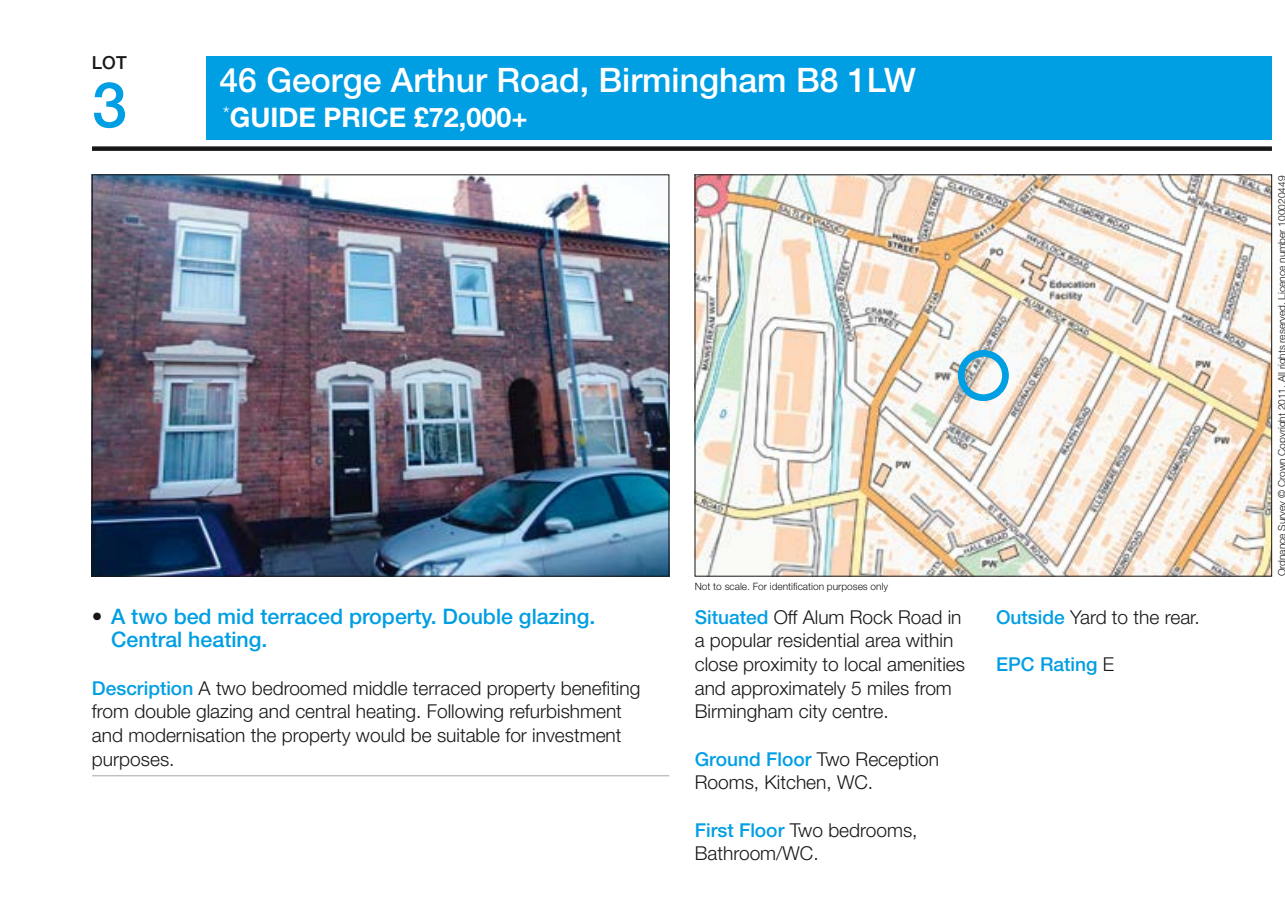
<style>
.page{position:relative;width:1285px;height:923px;background:#fff}
.page>*{position:absolute;margin:0;border:0;box-sizing:border-box;transform-origin:0 0}
.t1{font:500 63px "Helvetica Neue LT Std";color:#009ee3}
.t2{font:500 33.75px "Helvetica Neue LT Std";color:#fff}
.t3{font:700 27px "Helvetica Neue LT Std";color:#fff}
.t4{font:500 21.38px/23.6px "Helvetica Neue LT Std";color:#009ee3}
.t5{font:300 19.12px/23.6px "Helvetica Neue LT Std";color:#181716}
.t6{font:500 19.12px "Helvetica Neue LT Std";color:#009ee3}
.t7{font:500 18px "Helvetica Neue LT Std";color:#181716}
.t8{font:300 10.12px "Helvetica Neue LT Std";color:#181716}
.s1{color:#181716}
.s2{font-weight:500;color:#009ee3}
.s3{font-weight:300;color:#181716}
</style>
<div class="page">
<div style="left:207px;top:56px;width:1065px;height:84px;background:#009ee3"></div>
<div style="left:92px;top:146px;width:1180px;height:5px;background:#181716"></div>
<img style="left:94px;top:176px;width:573px;height:398px">
<img style="left:697px;top:176px;width:573px;height:398px">
<hr style="left:92px;top:775px;width:577px;height:1px;background:#b1b2b3">
<div style="left:958px;top:350px;width:51px;height:51px;border:7px solid #009ee3;border-radius:50%"></div>
<p class="t7" style="left:92px;top:52px;width:36px">LOT</p>
<h1 class="t1" style="left:92px;top:67px;width:37px">3</h1>
<h2 class="t2" style="left:220px;top:59px;width:698px">46 George Arthur Road, Birmingham B8 1LW</h2>
<h3 class="t3" style="left:223px;top:101px;width:306px"><sup>*</sup>GUIDE PRICE £72,000+</h3>
<p class="t4" style="left:111px;top:604px;width:486px;text-indent:-19px"><span class="s1">•</span> A two bed mid terraced property. Double glazing.<br>Central heating.</p>
<p class="t5" style="left:92px;top:675px;width:550px"><span class="s2">Description</span> A two bedroomed middle terraced property benefiting from double glazing and central heating. Following refurbishment and modernisation the property would be suitable for investment purposes.</p>
<p class="t8" style="left:695px;top:580px;width:195px">Not to scale. For identification purposes only</p>
<p class="t5" style="left:695px;top:604px;width:272px"><span class="s2">Situated</span> Off Alum Rock Road in a popular residential area within close proximity to local amenities and approximately 5 miles from<br>Birmingham city centre.</p>
<p class="t5" style="left:695px;top:746px;width:246px"><span class="s2">Ground Floor</span> Two Reception<br>Rooms, Kitchen, WC.</p>
<p class="t5" style="left:695px;top:817px;width:224px"><span class="s2">First Floor</span> Two bedrooms,<br>Bathroom/WC.</p>
<p class="t5" style="left:996px;top:604px;width:205px"><span class="s2">Outside</span> Yard to the rear.</p>
<p class="t6" style="left:996px;top:652px;width:119px">EPC Rating <span class="s3">E</span></p>
<p class="t8" style="left:1276px;top:576px;width:402px;rotate:-90deg">Ordnance Survey © Crown Copyright 2011 All rights reserved Licence number 100020449</p>
</div>
